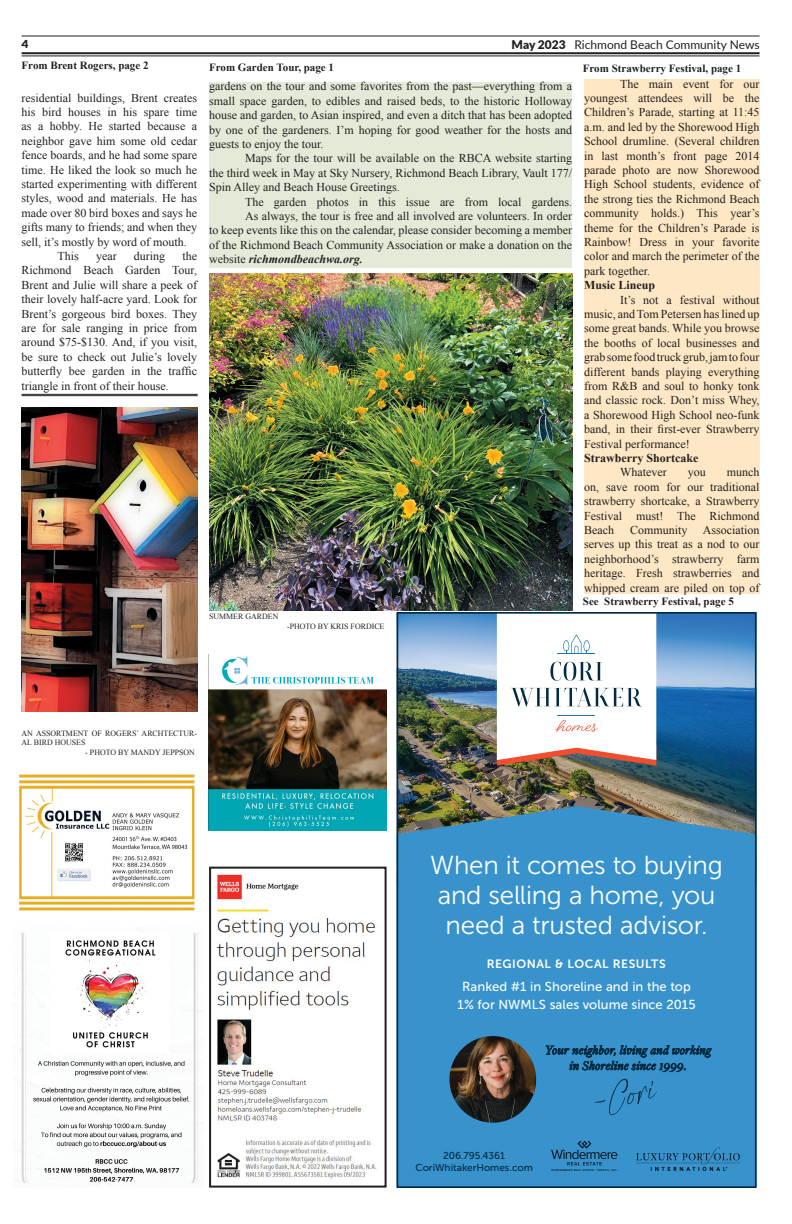
<style>
.page{position:relative;width:792px;height:1224px;background:#fff}
.page>*{position:absolute;margin:0;border:0;box-sizing:border-box;transform-origin:0 0}
.t1{font:26px/30px "Museo Sans 300";letter-spacing:-.01em;color:#fff;text-align:center}
.t2{font:13px/18px "Museo Sans 500";letter-spacing:.005em;color:#fff;text-align:center}
.t3{font:12px/14.4px "Times New Roman";color:#231f20;text-align:justify}
.t4{font:12px/14.4px "Times New Roman";color:#202124;text-align:justify}
.t5{font:12px "Lato";color:#231f20}
.t6{font:700 12px "Times New Roman";color:#231f20}
.t7{font:italic 700 12px "Times New Roman";color:#231f20}
.t8{font:12px "Museo Sans 700";letter-spacing:.045em;color:#fff}
.t9{font:700 11px "Times New Roman";color:#231f20}
.t10{font:900 11px "Lato";color:#231f20;scale:1.11 1}
.t11{font:10px/12px "Museo Sans 500";color:#022a41;text-align:center}
.t12{font:8px/9.6px "Times New Roman";color:#231f20}
.t13{font:600 2.7px "Proxima Nova";letter-spacing:.14em;color:#231f20}
.s1{font-weight:900}
.s2{font-weight:400;font-style:normal}
</style>
<div class="page">
<hr style="left:22px;top:52px;width:738px;height:2px;background:#231f20">
<hr style="left:22px;top:56px;width:738px;height:1px;background:#231f20">
<hr style="left:22px;top:36px;width:738px;height:1px;background:#231f20">
<hr style="left:22px;top:394px;width:176px;height:1px;background:#231f20">
<hr style="left:22px;top:395px;width:176px;height:1px;background:#231f20">
<img style="left:216px;top:874px;width:161px;height:305px">
<div style="left:209px;top:867px;width:178px;height:321px;border:2px solid #231f20"></div>
<img style="left:13px;top:927px;width:190px;height:259px">
<img style="left:19px;top:774px;width:176px;height:137px">
<img style="left:208px;top:655px;width:178px;height:175px">
<img style="left:397px;top:612px;width:360px;height:576px">
<img style="left:22px;top:408px;width:175px;height:303px">
<div style="left:584px;top:79px;width:176px;height:515px;background:#fde7c4"></div>
<div style="left:209px;top:82px;width:363px;height:186px;background:#e3ebd8"></div>
<img style="left:209px;top:274px;width:363px;height:337px">
<p class="t10" style="left:21px;top:36px;width:8px">4</p>
<p class="t5" style="left:512px;top:36px;width:249px"><span class="s1">May 2023</span> Richmond Beach Community News</p>
<p class="t9" style="left:22px;top:58px;width:128px">From Brent Rogers, page 2</p>
<p class="t9" style="left:209px;top:60px;width:126px">From Garden Tour, page 1</p>
<p class="t4" style="left:22px;top:90px;width:177px">residential buildings, Brent creates his bird houses in his spare time as a hobby. He started because a neighbor gave him some old cedar fence boards, and he had some spare time. He liked the look so much he started experimenting with different styles, wood and materials. He has made over 80 bird boxes and says he gifts many to friends; and when they sell, it’s mostly by word of mouth.</p>
<p class="t4" style="left:58px;top:249px;width:23px">This</p>
<p class="t4" style="left:96px;top:249px;width:22px">year</p>
<p class="t4" style="left:134px;top:249px;width:33px">during</p>
<p class="t4" style="left:22px;top:249px;width:177px;text-indent:161px">the Richmond Beach Garden Tour, Brent and Julie will share a peek of their lovely half-acre yard. Look for Brent’s gorgeous bird boxes. They are for sale ranging in price from around $75-$130. And, if you visit, be sure to check out Julie’s lovely butterfly bee garden in the traffic triangle in front of their house.</p>
<p class="t3" style="left:209px;top:79px;width:365px">gardens on the tour and some favorites from the past—everything from a small space garden, to edibles and raised beds, to the historic Holloway house and garden, to Asian inspired, and even a ditch that has been adopted by one of the gardeners. I’m hoping for good weather for the hosts and guests to enjoy the tour.</p>
<p class="t3" style="left:209px;top:151px;width:365px;text-indent:36px">Maps for the tour will be available on the RBCA website starting the third week in May at Sky Nursery, Richmond Beach Library, Vault 177/ Spin Alley and Beach House Greetings.</p>
<p class="t3" style="left:245px;top:194px;width:328px">The garden photos in this issue are from local gardens.</p>
<p class="t3" style="left:245px;top:209px;width:329px">As always, the tour is free and all involved are volunteers. In order</p>
<p class="t3" style="left:209px;top:223px;width:365px">to keep events like this on the calendar, please consider becoming a member</p>
<p class="t3" style="left:209px;top:237px;width:365px">of the Richmond Beach Community Association or make a donation on the</p>
<p class="t7" style="left:209px;top:251px;width:155px"><span class="s2">website</span> richmondbeachwa.org.</p>
<p class="t12" style="left:209px;top:612px;width:71px">SUMMER GARDEN</p>
<p class="t12" style="left:287px;top:621px;width:99px">-PHOTO BY KRIS FORDICE</p>
<p class="t9" style="left:583px;top:61px;width:160px">From Strawberry Festival, page 1</p>
<p class="t3" style="left:584px;top:76px;width:177px;text-indent:36px">The main event for our youngest attendees will be the Children’s Parade, starting at 11:45 a.m. and led by the Shorewood High School drumline. (Several children in last month’s front page 2014 parade photo are now Shorewood High School students, evidence of the strong ties the Richmond Beach community holds.) This year’s theme for the Children’s Parade is Rainbow! Dress in your favorite color and march the perimeter of the park together.</p>
<p class="t6" style="left:584px;top:277px;width:73px">Music Lineup</p>
<p class="t3" style="left:584px;top:292px;width:177px;text-indent:36px">It’s not a festival without music, and Tom Petersen has lined up some great bands. While you browse the booths of local businesses and grab some food truck grub, jam to four different bands playing everything from R&amp;B and soul to honky tonk and classic rock. Don’t miss Whey, a Shorewood High School neo-funk band, in their first-ever Strawberry Festival performance!</p>
<p class="t6" style="left:584px;top:450px;width:116px">Strawberry Shortcake</p>
<p class="t3" style="left:620px;top:465px;width:48px">Whatever</p>
<p class="t3" style="left:688px;top:465px;width:19px">you</p>
<p class="t3" style="left:584px;top:465px;width:177px;text-indent:143px">munch on, save room for our traditional strawberry shortcake, a Strawberry Festival must! The Richmond Beach</p>
<p class="t3" style="left:584px;top:523px;width:177px;text-indent:119px">Association serves up this treat as a nod to our neighborhood’s strawberry farm heritage. Fresh strawberries and whipped cream are piled on top of</p>
<p class="t3" style="left:630px;top:523px;width:59px">Community</p>
<p class="t9" style="left:583px;top:594px;width:152px">See Strawberry Festival, page 5</p>
<p class="t12" style="left:22px;top:728px;width:177px">AN ASSORTMENT OF ROGERS’ ARCHTECTUR-<br>AL BIRD HOUSES</p>
<p class="t12" style="left:85px;top:747px;width:111px">- PHOTO BY MANDY JEPPSON</p>
<p class="t1" style="left:430px;top:851px;width:294px">When it comes to buying and selling a home, you need a trusted advisor.</p>
<p class="t8" style="left:487px;top:957px;width:181px">REGIONAL &amp; LOCAL RESULTS</p>
<p class="t2" style="left:458px;top:977px;width:240px">Ranked #1 in Shoreline and in the top<br>1% for NWMLS sales volume since 2015</p>
<p class="t11" style="left:415px;top:1150px;width:119px">206.795.4361<br>CoriWhitakerHomes.com</p>
<p class="t13" style="left:551px;top:1169px;width:68px">WINDERMERE REAL ESTATE / NORTH, INC.</p>
</div>
